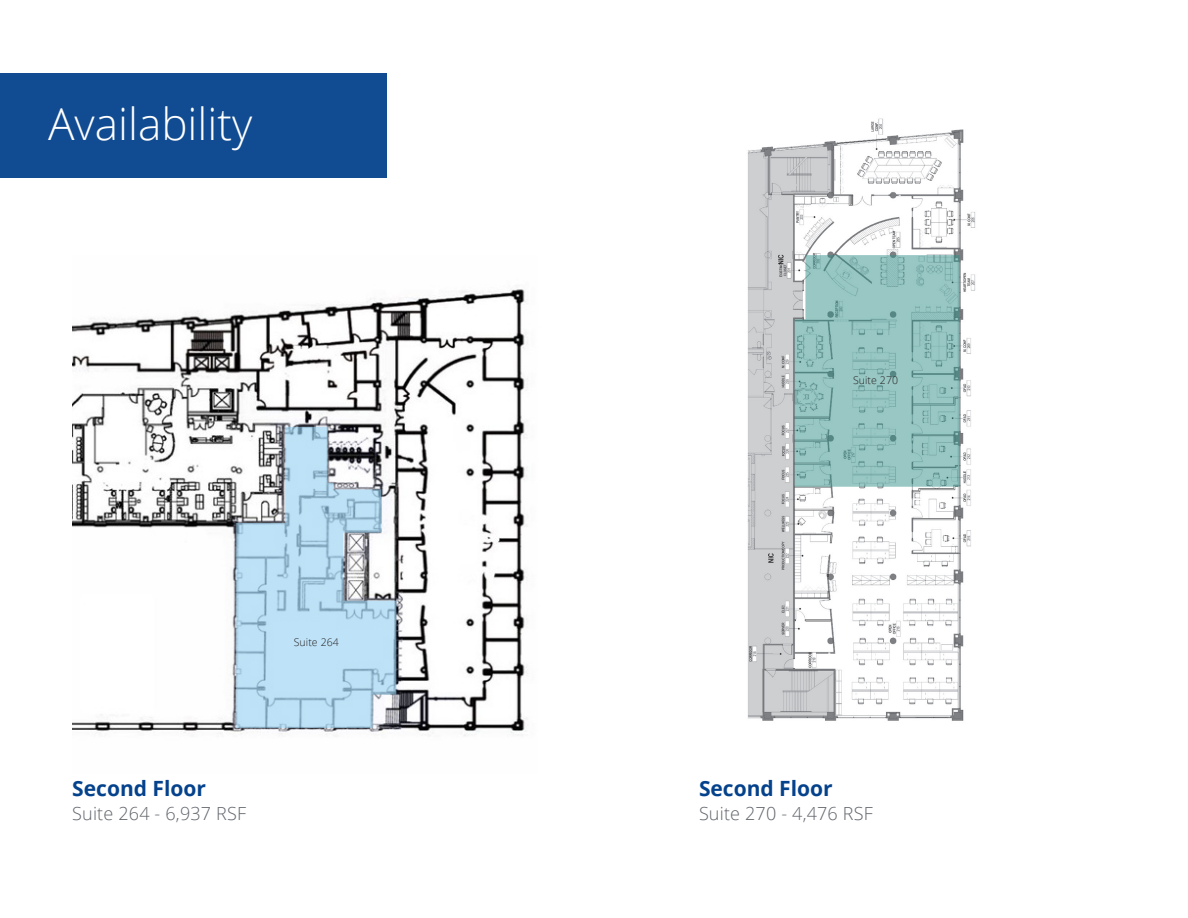
<style>
.page{position:relative;width:1188px;height:918px;background:#fff}
.page>*{position:absolute;margin:0;border:0;box-sizing:border-box;transform-origin:0 0}
.t1{font:300 44.1px "Open Sans";color:#fff}
.t2{font:700 21px "Open Sans";color:#05428c}
.t3{font:300 18px "Open Sans";letter-spacing:.01em;color:#5f6369}
.t4{font:300 10.5px "Open Sans";letter-spacing:.01em;color:#231f20}
</style>
<div class="page">
<img style="left:72px;top:289px;width:456px;height:447px">
<div style="left:0;top:74px;width:387px;height:104px;background:#114b91"></div>
<svg style="left:236px;top:427px;width:160px;height:301px;background:#b9d2e2"></svg>
<img style="left:747px;top:118px;width:229px;height:603px">
<svg style="left:795px;top:254px;width:165px;height:233px;background:#92c0bd"></svg>
<p class="t1" style="left:48px;top:94px;width:206px">Availability</p>
<p class="t4" style="left:294px;top:635px;width:47px">Suite 264</p>
<p class="t2" style="left:72px;top:774px;width:135px">Second Floor</p>
<p class="t3" style="left:72px;top:801px;width:175px">Suite 264 - 6,937 RSF</p>
<p class="t4" style="left:853px;top:373px;width:47px">Suite 270</p>
<p class="t2" style="left:699px;top:774px;width:135px">Second Floor</p>
<p class="t3" style="left:699px;top:801px;width:175px">Suite 270 - 4,476 RSF</p>
</div>
